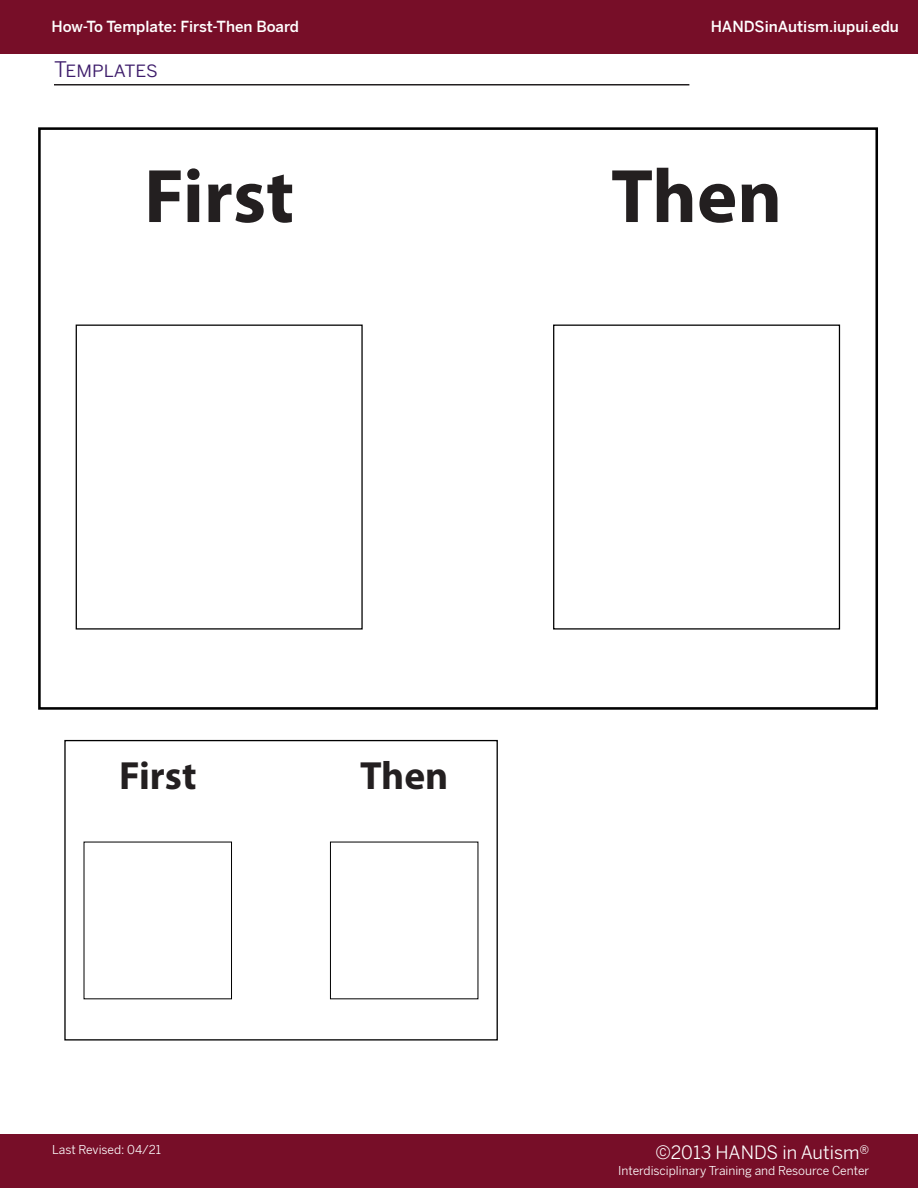
<style>
.page{position:relative;width:918px;height:1188px;background:#fff}
.page>*{position:absolute;margin:0;border:0;box-sizing:border-box;transform-origin:0 0}
.t1{font:700 76.5px "Myriad Pro";color:#231f20}
.t2{font:700 39.45px "Myriad Pro";color:#231f20}
.Subtitle{font:21px "Benton Sans";color:#3e1d6b}
.t3{font:18px "Benton Sans";color:#fff}
.t4{font:500 15px "Benton Sans";color:#fff}
.t5{font:12px "Benton Sans";color:#fff}
</style>
<div class="page">
<div style="left:0;top:0;width:918px;height:54px;background:#770e28"></div>
<div style="left:0;top:1134px;width:918px;height:54px;background:#770e28"></div>
<hr style="left:54px;top:84px;width:635px;height:2px;background:#231f20">
<div style="left:38px;top:127px;width:840px;height:583px;border:3px solid #000"></div>
<div style="left:76px;top:325px;width:287px;height:305px;border:1px solid #000"></div>
<div style="left:553px;top:325px;width:287px;height:305px;border:1px solid #000"></div>
<div style="left:64px;top:740px;width:434px;height:301px;border:1px solid #000"></div>
<p class="t4" style="left:51px;top:18px;width:249px">How-To Template: First-Then Board</p>
<p class="t4" style="left:711px;top:18px;width:190px">HANDSinAutism.iupui.edu</p>
<p class="Subtitle" style="left:54px;top:57px;width:105px">Templates</p>
<p class="t1" style="left:144px;top:146px;width:152px">First</p>
<p class="t1" style="left:611px;top:146px;width:173px">Then</p>
<p class="t2" style="left:119px;top:750px;width:79px">First</p>
<p class="t2" style="left:360px;top:750px;width:90px">Then</p>
<p class="t5" style="left:52px;top:1143px;width:110px">Last Revised: 04/21</p>
<h3 class="t3" style="left:655px;top:1142px;width:215px">©2013 HANDS in Autism®</h3>
<p class="t5" style="left:618px;top:1164px;width:253px">Interdisciplinary Training and Resource Center</p>
</div>
